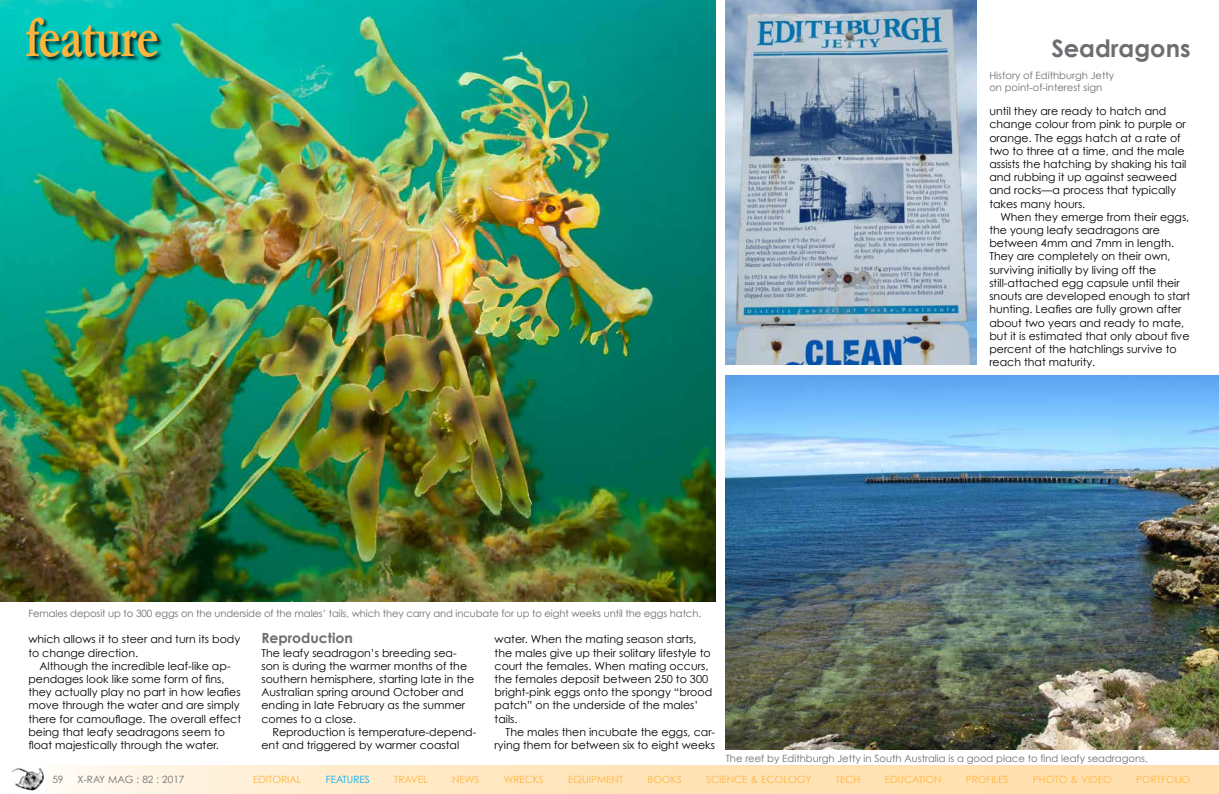
<style>
.page{position:relative;width:1219px;height:794px;background:#fff}
.page>*{position:absolute;margin:0;border:0;box-sizing:border-box;transform-origin:0 0}
.t1{font:700 60px "Garamond";letter-spacing:-.025em;color:#ffb53d;scale:.8 1}
.t2{font:700 24px "Century Gothic";color:#6d6e71}
.t3{font:700 14px "Century Gothic";color:#6d6e71}
.t4{font:11px/13.2px "Century Gothic";color:#000}
.t5{font:10px/12px "Century Gothic";color:#6d6e71}
.t6{font:10px "Century Gothic";color:#ffb53d}
.t7{font:10px "Century Gothic";color:#00aeef}
</style>
<div class="page">
<svg style="left:58px;top:765px;width:1161px;height:29px;background:#ffe7c1"></svg>
<img style="left:12px;top:768px;width:32px;height:22px">
<img style="left:726px;top:0;width:250px;height:365px">
<img style="left:0;top:0;width:716px;height:601px">
<div style="left:26px;top:17px;width:137px;height:46px;background:#000;opacity:.75"></div>
<img style="left:726px;top:376px;width:493px;height:373px">
<h1 class="t1" style="left:25px;top:1px;width:169px">feature</h1>
<h2 class="t2" style="left:1051px;top:33px;width:141px">Seadragons</h2>
<p class="t5" style="left:989px;top:69px;width:126px">History of Edithburgh Jetty on point-of-interest sign</p>
<p class="t4" style="left:989px;top:104px;width:199px">until they are ready to hatch and change colour from pink to purple or orange. The eggs hatch at a rate of two to three at a time, and the male assists the hatching by shaking his tail and rubbing it up against seaweed and rocks—a process that typically takes many hours.</p>
<p class="t4" style="left:989px;top:210px;width:202px;text-indent:11px">When they emerge from their eggs, the young leafy seadragons are between 4mm and 7mm in length.<br>They are completely on their own, surviving initially by living off the still-attached egg capsule until their snouts are developed enough to start hunting. Leafies are fully grown after about two years and ready to mate, but it is estimated that only about five percent of the hatchlings survive to reach that maturity.</p>
<p class="t5" style="left:28px;top:607px;width:674px">Females deposit up to 300 eggs on the underside of the males’ tails, which they carry and incubate for up to eight weeks until the eggs hatch.</p>
<p class="t4" style="left:28px;top:632px;width:213px">which allows it to steer and turn its body to change direction.</p>
<p class="t4" style="left:28px;top:659px;width:214px;text-indent:11px">Although the incredible leaf-like ap&shy;pendages look like some form of fins, they actually play no part in how leafies move through the water and are simply there for camouflage. The overall effect being that leafy seadragons seem to float majestically through the water.</p>
<p class="t3" style="left:261px;top:629px;width:93px">Reproduction</p>
<p class="t4" style="left:261px;top:646px;width:214px">The leafy seadragon’s breeding sea&shy;son is during the warmer months of the southern hemisphere, starting late in the Australian spring around October and ending in late February as the summer comes to a close.</p>
<p class="t4" style="left:261px;top:725px;width:216px;text-indent:11px">Reproduction is temperature-depend&shy;ent and triggered by warmer coastal</p>
<p class="t4" style="left:495px;top:632px;width:219px">water. When the mating season starts, the males give up their solitary lifestyle to court the females. When mating occurs, the females deposit between 250 to 300 bright-pink eggs onto the spongy “brood patch” on the underside of the males’ tails.</p>
<p class="t4" style="left:495px;top:725px;width:222px;text-align:right">The males then incubate the eggs, car&shy;rying them for between six to eight weeks</p>
<p class="t5" style="left:726px;top:752px;width:424px">The reef by Edithburgh Jetty in South Australia is a good place to find leafy seadragons.</p>
<p class="t5" style="left:52px;top:773px;width:13px">59</p>
<p class="t5" style="left:78px;top:773px;width:108px">X-RAY MAG : 82 : 2017</p>
<p class="t6" style="left:253px;top:773px;width:50px">EDITORIAL</p>
<p class="t7" style="left:326px;top:773px;width:46px">FEATURES</p>
<p class="t6" style="left:394px;top:773px;width:35px">TRAVEL</p>
<p class="t6" style="left:452px;top:773px;width:29px">NEWS</p>
<p class="t6" style="left:504px;top:773px;width:42px">WRECKS</p>
<p class="t6" style="left:568px;top:773px;width:57px">EQUIPMENT</p>
<p class="t6" style="left:648px;top:773px;width:36px">BOOKS</p>
<p class="t6" style="left:706px;top:773px;width:107px">SCIENCE &amp; ECOLOGY</p>
<p class="t6" style="left:836px;top:773px;width:26px">TECH</p>
<p class="t6" style="left:885px;top:773px;width:58px">EDUCATION</p>
<p class="t6" style="left:966px;top:773px;width:44px">PROFILES</p>
<p class="t6" style="left:1033px;top:773px;width:80px">PHOTO &amp; VIDEO</p>
<p class="t6" style="left:1136px;top:773px;width:56px">PORTFOLIO</p>
</div>
